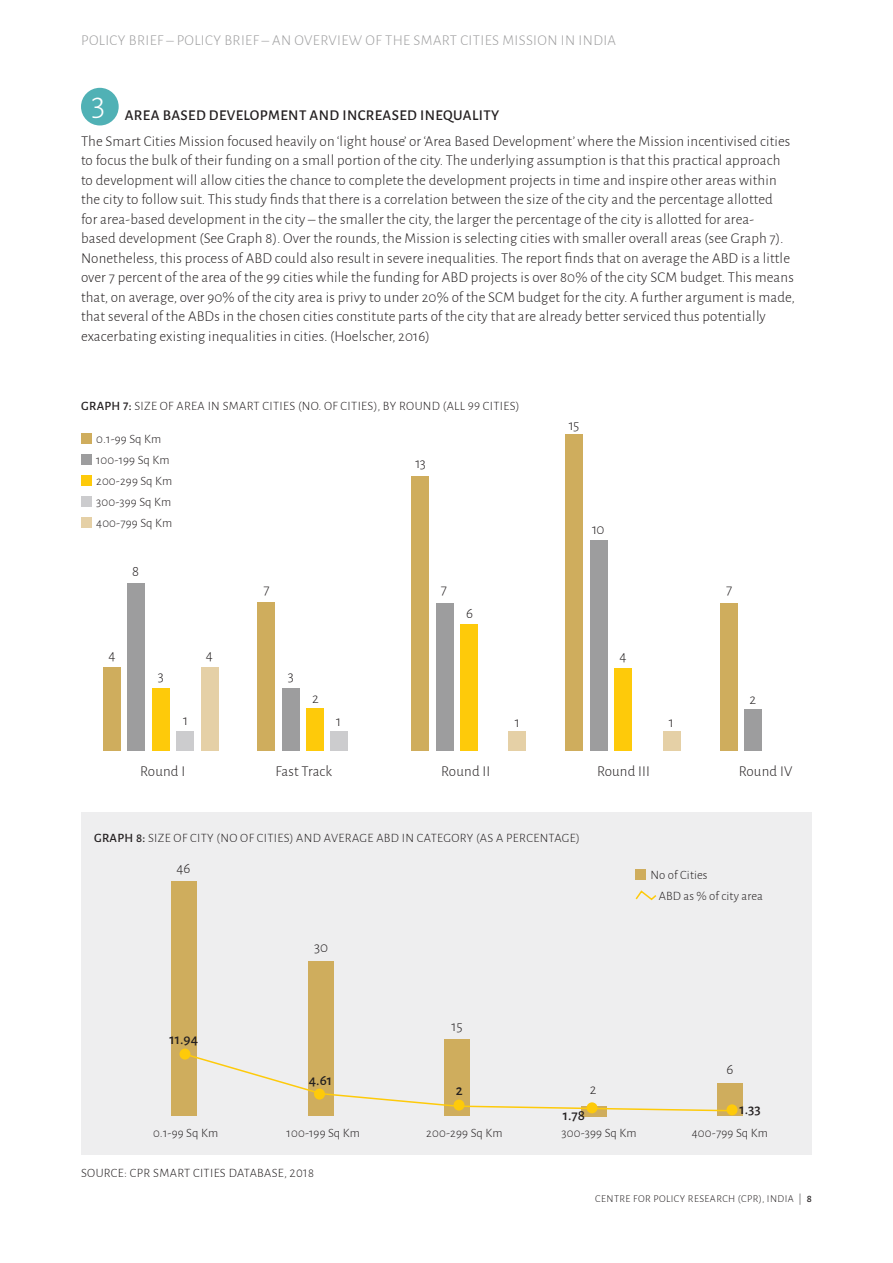
<style>
.page{position:relative;width:893px;height:1263px;background:#fff}
.page>*{position:absolute;margin:0;border:0;box-sizing:border-box;transform-origin:0 0}
.t1{font:300 34.5px "Alegreya Sans";color:#fff}
.t2{font:300 15px/19.5px "Alegreya Sans";letter-spacing:.01em;color:#231f20}
.t3{font:300 15px "Alegreya Sans";letter-spacing:.025em;color:#9d9d9e}
.t4{font:500 15px "Alegreya Sans";letter-spacing:.025em;color:#231f20}
.t5{font:300 12.75px/21px "Alegreya Sans";letter-spacing:.025em;color:#231f20}
.t6{font:300 10.5px "Alegreya Sans";letter-spacing:.04em;color:#231f20}
.s1{font-weight:500}
</style>
<div class="page">
<div style="left:81px;top:88px;width:38px;height:37px;background:#50b1b5;border-radius:50%"></div>
<div style="left:412px;top:476px;width:17px;height:275px;background:#cfad5d"></div>
<div style="left:436px;top:603px;width:17px;height:148px;background:#9d9d9e"></div>
<div style="left:460px;top:624px;width:18px;height:127px;background:#feca0a"></div>
<div style="left:509px;top:731px;width:17px;height:20px;background:#e5d0a6"></div>
<div style="left:566px;top:435px;width:17px;height:316px;background:#cfad5d"></div>
<div style="left:590px;top:540px;width:17px;height:211px;background:#9d9d9e"></div>
<div style="left:614px;top:668px;width:18px;height:83px;background:#feca0a"></div>
<div style="left:663px;top:731px;width:17px;height:20px;background:#e5d0a6"></div>
<div style="left:720px;top:603px;width:17px;height:148px;background:#cfad5d"></div>
<div style="left:744px;top:710px;width:17px;height:41px;background:#9d9d9e"></div>
<div style="left:103px;top:667px;width:18px;height:84px;background:#cfad5d"></div>
<div style="left:128px;top:583px;width:17px;height:168px;background:#9d9d9e"></div>
<div style="left:152px;top:688px;width:18px;height:63px;background:#feca0a"></div>
<div style="left:176px;top:731px;width:18px;height:20px;background:#ccccce"></div>
<div style="left:201px;top:667px;width:17px;height:84px;background:#e5d0a6"></div>
<div style="left:257px;top:602px;width:18px;height:149px;background:#cfad5d"></div>
<div style="left:282px;top:688px;width:17px;height:63px;background:#9d9d9e"></div>
<div style="left:306px;top:708px;width:18px;height:43px;background:#feca0a"></div>
<div style="left:330px;top:731px;width:18px;height:20px;background:#ccccce"></div>
<div style="left:81px;top:433px;width:10px;height:10px;background:#cfad5d"></div>
<div style="left:81px;top:454px;width:10px;height:10px;background:#9d9d9e"></div>
<div style="left:81px;top:475px;width:10px;height:10px;background:#feca0a"></div>
<div style="left:81px;top:496px;width:10px;height:10px;background:#ccccce"></div>
<div style="left:81px;top:517px;width:10px;height:10px;background:#e5d0a6"></div>
<div style="left:81px;top:813px;width:731px;height:342px;background:#eeeeef"></div>
<div style="left:171px;top:881px;width:26px;height:235px;background:#cfad5d"></div>
<div style="left:308px;top:962px;width:25px;height:154px;background:#cfad5d"></div>
<div style="left:444px;top:1039px;width:26px;height:77px;background:#cfad5d"></div>
<div style="left:581px;top:1106px;width:25px;height:10px;background:#cfad5d"></div>
<div style="left:717px;top:1084px;width:26px;height:32px;background:#cfad5d"></div>
<svg style="left:183px;top:1052px;width:550px;height:60px"></svg>
<div style="left:179px;top:1048px;width:11px;height:11px;background:#feca0a;border-radius:50%"></div>
<div style="left:314px;top:1088px;width:11px;height:11px;background:#feca0a;border-radius:50%"></div>
<div style="left:453px;top:1099px;width:11px;height:11px;background:#feca0a;border-radius:50%"></div>
<div style="left:586px;top:1102px;width:11px;height:11px;background:#feca0a;border-radius:50%"></div>
<div style="left:726px;top:1104px;width:11px;height:11px;background:#feca0a;border-radius:50%"></div>
<div style="left:636px;top:869px;width:10px;height:10px;background:#cfad5d"></div>
<svg style="left:635px;top:890px;width:22px;height:11px"></svg>
<p class="t3" style="left:81px;top:31px;width:536px">POLICY BRIEF – POLICY BRIEF – AN OVERVIEW OF THE SMART CITIES MISSION IN INDIA</p>
<h1 class="t1" style="left:91px;top:84px;width:16px">3</h1>
<p class="t4" style="left:125px;top:105px;width:376px">AREA BASED DEVELOPMENT AND INCREASED INEQUALITY</p>
<p class="t2" style="left:81px;top:130px;width:715px">The Smart Cities Mission focused heavily on ‘light house’ or ‘Area Based Development’ where the Mission incentivised cities to focus the bulk of their funding on a small portion of the city. The underlying assumption is that this practical approach to development will allow cities the chance to complete the development projects in time and inspire other areas within the city to follow suit. This study finds that there is a correlation between the size of the city and the percentage allotted<br>for area-based development in the city – the smaller the city, the larger the percentage of the city is allotted for area-<br>based development (See Graph 8). Over the rounds, the Mission is selecting cities with smaller overall areas (see Graph 7).<br>Nonetheless, this process of ABD could also result in severe inequalities. The report finds that on average the ABD is a little over 7 percent of the area of the 99 cities while the funding for ABD projects is over 80% of the city SCM budget. This means that, on average, over 90% of the city area is privy to under 20% of the SCM budget for the city. A further argument is made, that several of the ABDs in the chosen cities constitute parts of the city that are already better serviced thus potentially exacerbating existing inequalities in cities. (Hoelscher, 2016)</p>
<p class="t5" style="left:81px;top:395px;width:440px"><span class="s1">GRAPH 7:</span> SIZE OF AREA IN SMART CITIES (NO. OF CITIES), BY ROUND (ALL 99 CITIES)</p>
<p class="t5" style="left:96px;top:428px;width:78px">0.1-99 Sq Km<br>100-199 Sq Km<br>200-299 Sq Km<br>300-399 Sq Km<br>400-799 Sq Km</p>
<p class="t2" style="left:132px;top:561px;width:8px">8</p>
<p class="t2" style="left:415px;top:453px;width:12px">13</p>
<p class="t2" style="left:569px;top:415px;width:12px">15</p>
<p class="t2" style="left:592px;top:518px;width:14px">10</p>
<p class="t2" style="left:264px;top:579px;width:8px">7</p>
<p class="t2" style="left:441px;top:579px;width:8px">7</p>
<p class="t2" style="left:726px;top:579px;width:8px">7</p>
<p class="t2" style="left:466px;top:602px;width:8px">6</p>
<p class="t2" style="left:109px;top:645px;width:9px">4</p>
<p class="t2" style="left:206px;top:645px;width:9px">4</p>
<p class="t2" style="left:619px;top:646px;width:9px">4</p>
<p class="t2" style="left:158px;top:666px;width:8px">3</p>
<p class="t2" style="left:288px;top:666px;width:8px">3</p>
<p class="t2" style="left:312px;top:688px;width:8px">2</p>
<p class="t2" style="left:749px;top:688px;width:8px">2</p>
<p class="t2" style="left:183px;top:710px;width:7px">1</p>
<p class="t2" style="left:336px;top:711px;width:7px">1</p>
<p class="t2" style="left:515px;top:712px;width:7px">1</p>
<p class="t2" style="left:669px;top:712px;width:7px">1</p>
<p class="t2" style="left:140px;top:760px;width:47px">Round I</p>
<p class="t2" style="left:276px;top:760px;width:58px">Fast Track</p>
<p class="t2" style="left:441px;top:760px;width:51px">Round II</p>
<p class="t2" style="left:597px;top:760px;width:55px">Round III</p>
<p class="t2" style="left:739px;top:760px;width:55px">Round IV</p>
<p class="t5" style="left:94px;top:827px;width:487px"><span class="s1">GRAPH 8:</span> SIZE OF CITY (NO OF CITIES) AND AVERAGE ABD IN CATEGORY (AS A PERCENTAGE)</p>
<p class="t2" style="left:177px;top:858px;width:15px">46</p>
<p class="t4" style="left:170px;top:1029px;width:30px">11.94</p>
<p class="t2" style="left:314px;top:937px;width:16px">30</p>
<p class="t4" style="left:309px;top:1070px;width:25px">4.61</p>
<p class="t2" style="left:451px;top:1015px;width:13px">15</p>
<p class="t4" style="left:456px;top:1080px;width:8px">2</p>
<p class="t2" style="left:590px;top:1079px;width:8px">2</p>
<p class="t4" style="left:563px;top:1105px;width:24px">1.78</p>
<p class="t5" style="left:659px;top:864px;width:106px;text-indent:-8px">No of Cities<br>ABD as % of city area</p>
<p class="t2" style="left:726px;top:1059px;width:8px">6</p>
<p class="t4" style="left:739px;top:1098px;width:23px">1.33</p>
<p class="t5" style="left:153px;top:1122px;width:67px">0.1-99 Sq Km</p>
<p class="t5" style="left:287px;top:1122px;width:75px">100-199 Sq Km</p>
<p class="t5" style="left:426px;top:1122px;width:78px">200-299 Sq Km</p>
<p class="t5" style="left:561px;top:1122px;width:77px">300-399 Sq Km</p>
<p class="t5" style="left:692px;top:1122px;width:78px">400-799 Sq Km</p>
<p class="t5" style="left:81px;top:1162px;width:234px">SOURCE: CPR SMART CITIES DATABASE, 2018</p>
<p class="t6" style="left:595px;top:1191px;width:218px">CENTRE FOR POLICY RESEARCH (CPR), INDIA | <span class="s1">8</span></p>
</div>
